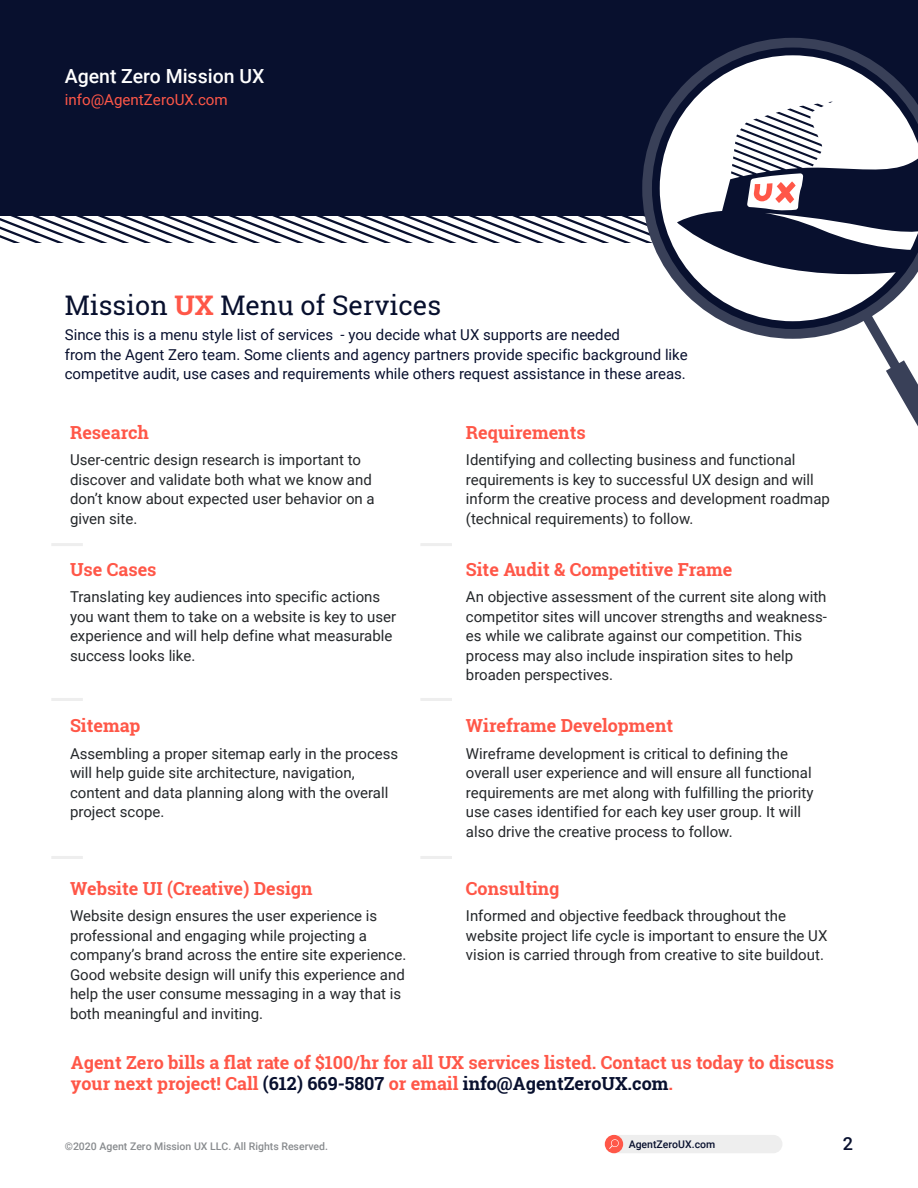
<style>
.page{position:relative;width:918px;height:1188px;background:#fff}
.page>*{position:absolute;margin:0;border:0;box-sizing:border-box;transform-origin:0 0}
.t1{font:27px "Roboto Slab";color:#08102e}
.t2{font:500 19.5px "Roboto";color:#fff}
.t3{font:700 18px/21px "Roboto Slab";color:#ff5748}
.t4{font:500 18px "Roboto";color:#08102e}
.t5{font:15.15px "Roboto";color:#ff5748}
.t6{font:15px/19.5px "Roboto";color:#24272a}
.t7{font:15px/19.5px "Roboto";color:#08102e}
.t8{font:500 10.5px "Roboto";color:#888b8e}
.t9{font:500 10.5px "Roboto";color:#08102e}
.s1{font-weight:700;color:#ff5748}
.s2{color:#08102e}
</style>
<div class="page">
<div style="left:0;top:0;width:918px;height:216px;background:#08102e"></div>
<svg style="left:722px;top:38px;width:140px;height:301px;fill:#394058"></svg>
<svg style="left:861px;top:321px;width:57px;height:106px"></svg>
<svg style="left:669px;top:55px;width:248px;height:266px;fill:#fff"></svg>
<svg style="left:0;top:102px;width:918px;height:172px"></svg>
<div style="left:605px;top:1135px;width:18px;height:18px;background:#ff5748;border-radius:50%"></div>
<svg style="left:609px;top:1135px;width:173px;height:18px"></svg>
<hr style="left:51px;top:698px;width:32px;height:3px;background:#eee">
<hr style="left:420px;top:698px;width:32px;height:3px;background:#eee">
<hr style="left:51px;top:543px;width:32px;height:3px;background:#eee">
<hr style="left:420px;top:543px;width:32px;height:3px;background:#eee">
<hr style="left:51px;top:856px;width:32px;height:3px;background:#eee">
<hr style="left:420px;top:856px;width:32px;height:3px;background:#eee">
<h2 class="t2" style="left:65px;top:63px;width:201px">Agent Zero Mission UX</h2>
<p class="t5" style="left:65px;top:89px;width:164px">info@AgentZeroUX.com</p>
<h1 class="t1" style="left:65px;top:287px;width:378px">Mission <span class="s1">UX</span> Menu of Services</h1>
<p class="t7" style="left:65px;top:325px;width:624px">Since this is a menu style list of services - you decide what UX supports are needed<br>from the Agent Zero team. Some clients and agency partners provide specific background like competitve audit, use cases and requirements while others request assistance in these areas.</p>
<p class="t3" style="left:70px;top:422px;width:81px">Research</p>
<p class="t6" style="left:70px;top:450px;width:306px">User-centric design research is important to discover and validate both what we know and don’t know about expected user behavior on a given site.</p>
<p class="t3" style="left:70px;top:559px;width:88px">Use Cases</p>
<p class="t6" style="left:70px;top:587px;width:328px">Translating key audiences into specific actions you want them to take on a website is key to user experience and will help define what measurable success looks like.</p>
<p class="t3" style="left:70px;top:715px;width:72px">Sitemap</p>
<p class="t6" style="left:70px;top:743px;width:330px">Assembling a proper sitemap early in the process will help guide site architecture, navigation, content and data planning along with the overall project scope.</p>
<p class="t3" style="left:70px;top:877px;width:244px">Website UI (Creative) Design</p>
<p class="t6" style="left:70px;top:906px;width:338px">Website design ensures the user experience is professional and engaging while projecting a company’s brand across the entire site experience.<br>Good website design will unify this experience and help the user consume messaging in a way that is both meaningful and inviting.</p>
<p class="t3" style="left:466px;top:422px;width:121px">Requirements</p>
<p class="t6" style="left:466px;top:450px;width:366px">Identifying and collecting business and functional requirements is key to successful UX design and will inform the creative process and development roadmap (technical requirements) to follow.</p>
<p class="t3" style="left:466px;top:559px;width:268px">Site Audit &amp; Competitive Frame</p>
<p class="t6" style="left:466px;top:587px;width:363px">An objective assessment of the current site along with competitor sites will uncover strengths and weakness&shy;es while we calibrate against our competition. This process may also include inspiration sites to help broaden perspectives.</p>
<p class="t3" style="left:466px;top:715px;width:209px">Wireframe Development</p>
<p class="t6" style="left:466px;top:743px;width:349px">Wireframe development is critical to defining the overall user experience and will ensure all functional requirements are met along with fulfilling the priority use cases identified for each key user group. It will also drive the creative process to follow.</p>
<p class="t3" style="left:466px;top:877px;width:95px">Consulting</p>
<p class="t6" style="left:466px;top:906px;width:363px">Informed and objective feedback throughout the website project life cycle is important to ensure the UX vision is carried through from creative to site buildout.</p>
<p class="t3" style="left:71px;top:1052px;width:765px">Agent Zero bills a flat rate of $100/hr for all UX services listed. Contact us today to discuss your next project! Call <span class="s2">(612) 669-5807</span> or email <span class="s2">info@AgentZeroUX.com</span>.</p>
<p class="t8" style="left:65px;top:1139px;width:265px">©2020 Agent Zero Mission UX LLC. All Rights Reserved.</p>
<p class="t9" style="left:629px;top:1136px;width:88px">AgentZeroUX.com</p>
<p class="t4" style="left:843px;top:1131px;width:12px">2</p>
</div>
